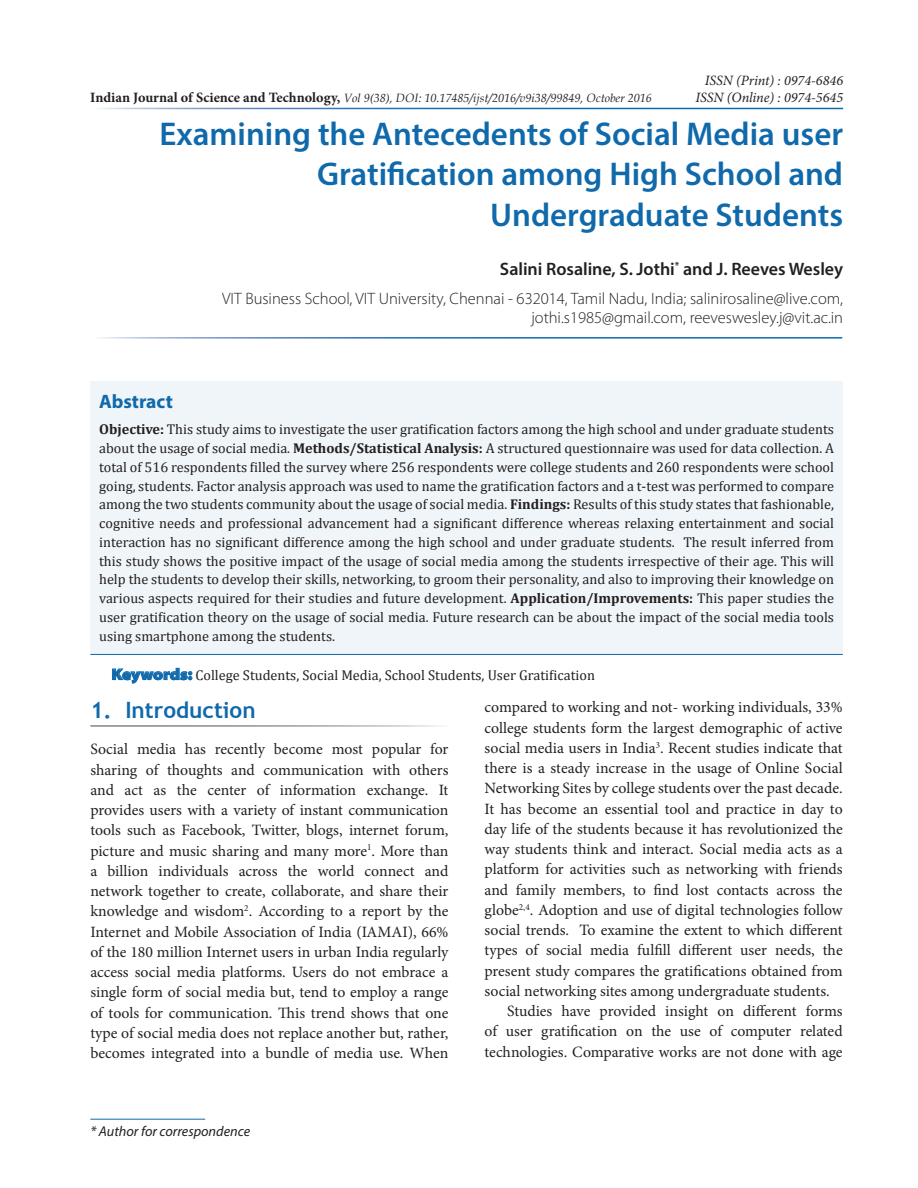
<style>
.page{position:relative;width:918px;height:1188px;background:#fff}
.page>*{position:absolute;margin:0;border:0;box-sizing:border-box;transform-origin:0 0}
.Heading{font:600 33px/40.5px "Myriad Pro";color:#0f69ab;text-align:right}
.Body_Head{font:700 22.5px "Trebuchet MS";color:#0f69ab}
.Abstract_Header{font:700 19.5px "Myriad Pro";color:#0f69ab}
.Authors{font:600 18px "Myriad Pro";color:#231f20}
.Author_Affiliations{font:300 16.5px/19.8px "Myriad Pro";color:#231f20;text-align:right}
.Body_Text{font:15.75px/20.2px "Minion Pro";color:#231f20;text-align:justify}
.Body_Text_Ind_F{font:15.75px/20.2px "Minion Pro";letter-spacing:-.005em;color:#231f20;text-align:justify}
.Abstract_Body{font:14.25px/18.8px "Cambria";color:#231f20;text-align:justify}
.KeywordText{font:14.25px "Cambria";color:#231f20}
.t1{font:italic 14.25px/17.1px "Minion Pro";color:#231f20;text-align:right}
.t2{font:italic 14.25px "Myriad Pro";color:#231f20}
.t3{font:italic 12px "Book Antiqua";color:#231f20}
.s1{font-family:"Minion Pro";font-weight:700;font-style:normal;font-size:14.25px}
.s2{font-weight:700}
.s3{font-family:"Myriad Pro";font-weight:900;font-stretch:semi-expanded;font-size:15.75px;color:#0f69ab}
</style>
<div class="page">
<hr style="left:90px;top:1119px;width:115px;height:1px;background:#0f69ab">
<div style="left:90px;top:381px;width:753px;height:273px;background:#eff5f8"></div>
<hr style="left:90px;top:654px;width:753px;height:1px;background:#0f69ab">
<svg style="left:112px;top:668px;width:80px;height:15px"></svg>
<p class="t3" style="left:90px;top:89px;width:563px"><span class="s1">Indian Journal of Science and Technology,</span> Vol 9(38), DOI: 10.17485/ijst/2016/v9i38/99849, October 2016</p>
<p class="t1" style="left:695px;top:71px;width:149px">ISSN (Print) : 0974-6846<br>ISSN (Online) : 0974-5645</p>
<p class="Heading" style="left:160px;top:113px;width:685px">Examining the Antecedents of Social Media user<br>Gratification among High School and<br>Undergraduate Students</p>
<p class="Authors" style="left:500px;top:258px;width:345px">Salini Rosaline, S. Jothi<sup>*</sup> and J. Reeves Wesley</p>
<p class="Author_Affiliations" style="left:222px;top:288px;width:622px">VIT Business School, VIT University, Chennai - 632014, Tamil Nadu, India; salinirosaline@live.com, jothi.s1985@gmail.com, reeveswesley.j@vit.ac.in</p>
<p class="Abstract_Header" style="left:99px;top:389px;width:75px">Abstract</p>
<p class="Abstract_Body" style="left:99px;top:420px;width:736px"><span class="s2">Objective:</span> This study aims to investigate the user gratification factors among the high school and under graduate students about the usage of social media. <span class="s2">Methods/Statistical Analysis:</span> A structured questionnaire was used for data collection. A total of 516 respondents filled the survey where 256 respondents were college students and 260 respondents were school going, students. Factor analysis approach was used to name the gratification factors and a t-test was performed to compare among the two students community about the usage of social media. <span class="s2">Findings:</span> Results of this study states that fashionable, cognitive needs and professional advancement had a significant difference whereas relaxing entertainment and social interaction has no significant difference among the high school and under graduate students. The result inferred from this study shows the positive impact of the usage of social media among the students irrespective of their age. This will help the students to develop their skills, networking, to groom their personality, and also to improving their knowledge on various aspects required for their studies and future development. <span class="s2">Application/Improvements:</span> This paper studies the user gratification theory on the usage of social media. Future research can be about the impact of the social media tools using smartphone among the students.</p>
<p class="KeywordText" style="left:112px;top:666px;width:485px"><span class="s3">Keywords:</span> College Students, Social Media, School Students, User Gratification</p>
<p class="Body_Head" style="left:90px;top:695px;width:167px">1. Introduction</p>
<p class="Body_Text" style="left:90px;top:739px;width:360px">Social media has recently become most popular for sharing of thoughts and communication with others and act as the center of information exchange. It provides users with a variety of instant communication tools such as Facebook, Twitter, blogs, internet forum, picture and music sharing and many more<sup>1</sup>. More than a billion individuals across the world connect and network together to create, collaborate, and share their knowledge and wisdom<sup>2</sup>. According to a report by the Internet and Mobile Association of India (IAMAI), 66% of the 180 million Internet users in urban India regularly access social media platforms. Users do not embrace a single form of social media but, tend to employ a range of tools for communication. This trend shows that one type of social media does not replace another but, rather, becomes integrated into a bundle of media use. When</p>
<p class="t2" style="left:90px;top:1123px;width:161px">* Author for correspondence</p>
<p class="Body_Text" style="left:485px;top:697px;width:360px">compared to working and not- working individuals, 33% college students form the largest demographic of active social media users in India<sup>3</sup>. Recent studies indicate that there is a steady increase in the usage of Online Social Networking Sites by college students over the past decade.<br>It has become an essential tool and practice in day to day life of the students because it has revolutionized the way students think and interact. Social media acts as a platform for activities such as networking with friends and family members, to find lost contacts across the globe<sup>2,4</sup>. Adoption and use of digital technologies follow social trends. To examine the extent to which different types of social media fulfill different user needs, the present study compares the gratifications obtained from social networking sites among undergraduate students.</p>
<p class="Body_Text_Ind_F" style="left:485px;top:1001px;width:360px;text-indent:23px">Studies have provided insight on different forms of user gratification on the use of computer related technologies. Comparative works are not done with age</p>
</div>
